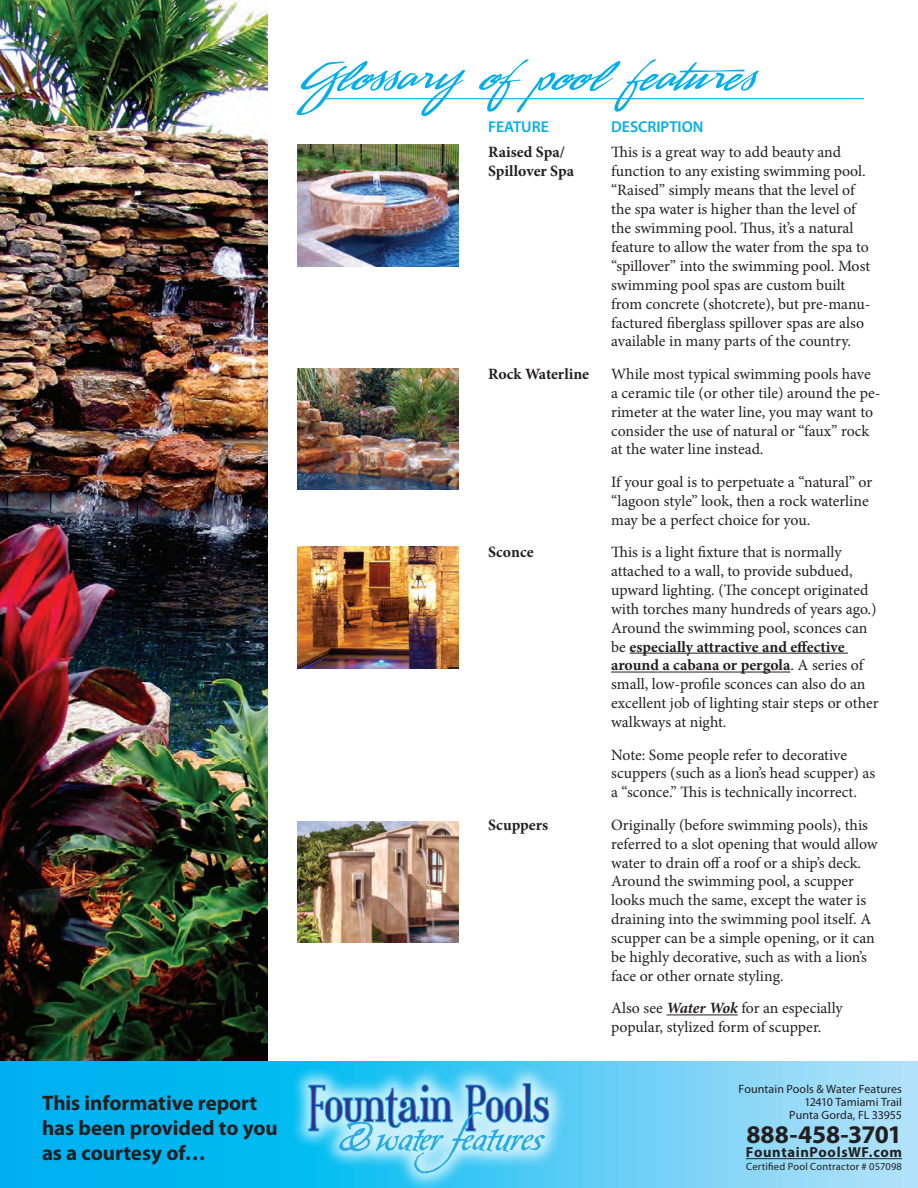
<style>
.page{position:relative;width:918px;height:1188px;background:#fff}
.page>*{position:absolute;margin:0;border:0;box-sizing:border-box;transform-origin:0 0}
.t1{font:72px "LHF Sofia Script";color:#00aeef}
.t2{font:700 25.5px "Myriad Pro";letter-spacing:-.015em;color:#231f20}
.t3{font:700 21px "Myriad Pro";letter-spacing:-.005em;color:#231f20}
.t4{font:15.75px/18.9px "Minion Pro";color:#231f20}
.t5{font:700 15.75px "Minion Pro";color:#231f20}
.t6{font:600 15.75px "Myriad Pro";color:#00aeef}
.t7{font:700 14.55px "Myriad Pro";letter-spacing:.045em;color:#231f20}
.t8{font:12px "Myriad Pro";letter-spacing:.005em;color:#231f20}
.t9{font:10.5px "Myriad Pro";letter-spacing:.02em;color:#231f20}
.s1{font-weight:700}
.s2{font-weight:700;font-style:italic}
</style>
<div class="page">
<img style="left:0;top:0;width:268px;height:1062px">
<hr style="left:630px;top:653px;width:218px;height:1px;background:#231f20">
<hr style="left:611px;top:672px;width:179px;height:1px;background:#231f20">
<hr style="left:666px;top:1015px;width:72px;height:1px;background:#231f20">
<hr style="left:326px;top:98px;width:538px;height:1px;background:#00aeef">
<img style="left:297px;top:368px;width:162px;height:122px">
<img style="left:297px;top:547px;width:162px;height:121px">
<img style="left:297px;top:821px;width:162px;height:122px">
<svg style="left:0;top:1062px;width:918px;height:126px;background:#48c6f3"></svg>
<img style="left:297px;top:145px;width:162px;height:121px">
<div style="left:290px;top:1064px;width:278px;height:124px;background:#fff;opacity:.75"></div>
<svg style="left:308px;top:1083px;width:241px;height:90px;background:#77c6e9"></svg>
<hr style="left:746px;top:1158px;width:156px;height:1px;background:#231f20">
<p class="t1" style="left:309px;top:22px;width:452px">Glossary of pool features</p>
<p class="t6" style="left:488px;top:117px;width:62px">FEATURE</p>
<p class="t6" style="left:611px;top:117px;width:94px">DESCRIPTION</p>
<p class="t5" style="left:488px;top:141px;width:78px">Raised Spa/</p>
<p class="t4" style="left:611px;top:143px;width:231px">This is a great way to add beauty and</p>
<p class="t5" style="left:488px;top:160px;width:88px">Spillover Spa</p>
<p class="t4" style="left:611px;top:162px;width:261px">function to any existing swimming pool. “Raised” simply means that the level of the spa water is higher than the level of the swimming pool. Thus, it’s a natural feature to allow the water from the spa to “spillover” into the swimming pool. Most swimming pool spas are custom built from concrete (shotcrete), but pre-manu&shy;factured fiberglass spillover spas are also available in many parts of the country.</p>
<p class="t5" style="left:488px;top:363px;width:103px">Rock Waterline</p>
<p class="t4" style="left:611px;top:364px;width:271px">While most typical swimming pools have a ceramic tile (or other tile) around the pe&shy;rimeter at the water line, you may want to consider the use of natural or “faux” rock at the water line instead.</p>
<p class="t4" style="left:611px;top:472px;width:263px">If your goal is to perpetuate a “natural” or “lagoon style” look, then a rock waterline may be a perfect choice for you.</p>
<p class="t5" style="left:488px;top:541px;width:47px">Sconce</p>
<p class="t4" style="left:611px;top:543px;width:269px">This is a light fixture that is normally attached to a wall, to provide subdued, upward lighting. (The concept originated with torches many hundreds of years ago.)<br>Around the swimming pool, sconces can be <span class="s1">especially attractive and effective around a cabana or pergola</span>. A series of small, low-profile sconces can also do an excellent job of lighting stair steps or other walkways at night.</p>
<p class="t4" style="left:611px;top:745px;width:266px">Note: Some people refer to decorative scuppers (such as a lion’s head scupper) as a “sconce.” This is technically incorrect.</p>
<p class="t5" style="left:488px;top:814px;width:62px">Scuppers</p>
<p class="t4" style="left:611px;top:815px;width:268px">Originally (before swimming pools), this referred to a slot opening that would allow water to drain off a roof or a ship’s deck.<br>Around the swimming pool, a scupper looks much the same, except the water is draining into the swimming pool itself. A scupper can be a simple opening, or it can be highly decorative, such as with a lion’s face or other ornate styling.</p>
<p class="t4" style="left:611px;top:999px;width:233px">Also see <span class="s2">Water Wok</span> for an especially popular, stylized form of scupper.</p>
<p class="t3" style="left:42px;top:1089px;width:217px">This informative report</p>
<p class="t3" style="left:42px;top:1114px;width:237px">has been provided to you</p>
<p class="t3" style="left:42px;top:1139px;width:165px">as a courtesy of…</p>
<p class="t8" style="left:739px;top:1081px;width:165px">Fountain Pools &amp; Water Features</p>
<p class="t8" style="left:804px;top:1095px;width:99px">12410 Tamiami Trail</p>
<p class="t8" style="left:789px;top:1108px;width:114px">Punta Gorda, FL 33955</p>
<p class="t2" style="left:747px;top:1118px;width:157px">888-458-3701</p>
<p class="t7" style="left:746px;top:1143px;width:158px">FountainPoolsWF.com</p>
<p class="t9" style="left:746px;top:1160px;width:157px">Certified Pool Contractor # 057098</p>
</div>
